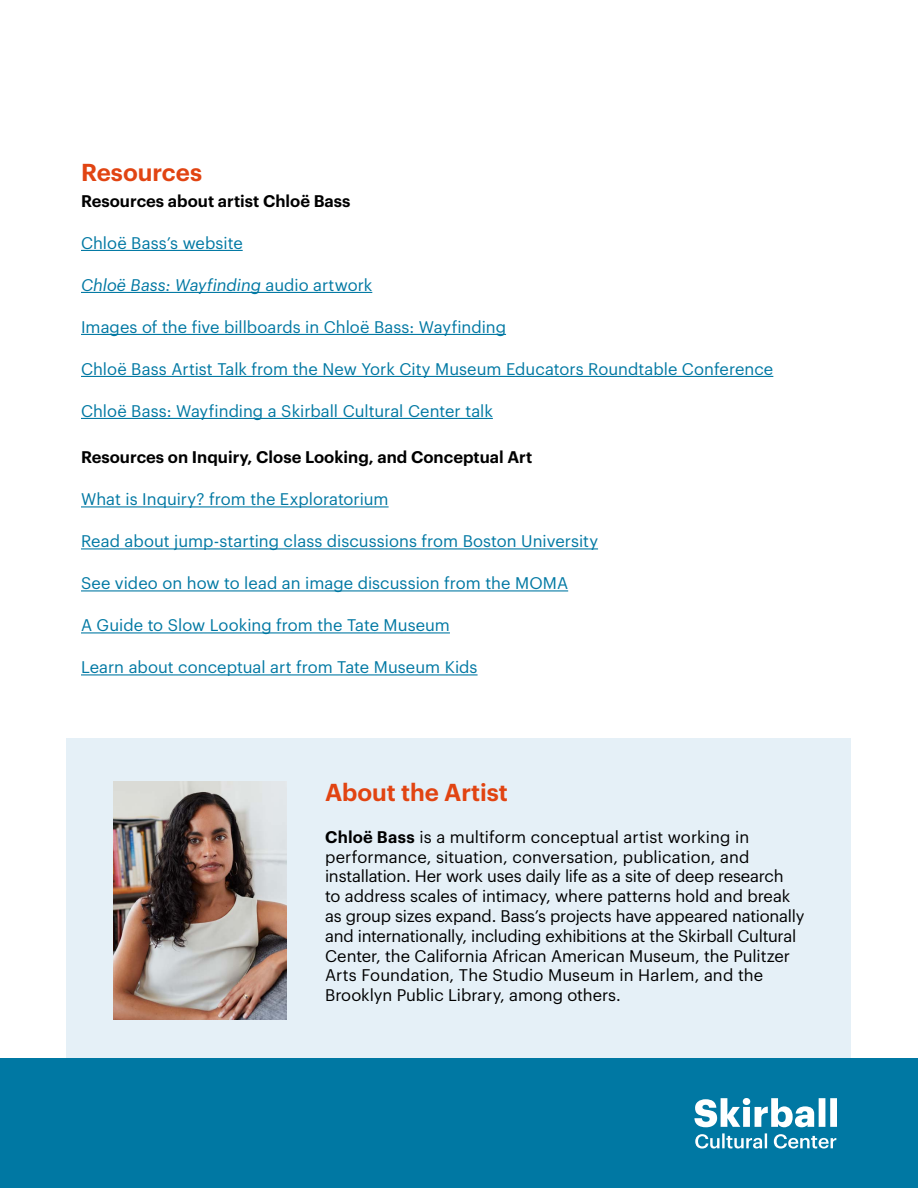
<style>
.page{position:relative;width:918px;height:1188px;background:#fff}
.page>*{position:absolute;margin:0;border:0;box-sizing:border-box;transform-origin:0 0}
.t1{font:600 24px "Graphik";color:#e14412}
.t2{font:16.5px/19.8px "Graphik";letter-spacing:-.005em;color:#000}
.t3{font:16.5px "Graphik";color:#0078a3}
.t4{font:600 16.5px "Graphik";color:#000}
.t5{font:italic 16.5px "Graphik";color:#0078a3}
.s1{font-style:normal}
.s2{font-weight:600}
</style>
<div class="page">
<div style="left:66px;top:738px;width:784px;height:411px;background:#e5f0f7"></div>
<img style="left:113px;top:781px;width:174px;height:239px">
<hr style="left:81px;top:250px;width:162px;height:1px;background:#0078a3">
<hr style="left:81px;top:292px;width:291px;height:1px;background:#0078a3">
<hr style="left:81px;top:334px;width:425px;height:1px;background:#0078a3">
<hr style="left:81px;top:376px;width:692px;height:1px;background:#0078a3">
<hr style="left:81px;top:418px;width:412px;height:1px;background:#0078a3">
<hr style="left:81px;top:506px;width:308px;height:1px;background:#0078a3">
<hr style="left:81px;top:548px;width:517px;height:1px;background:#0078a3">
<hr style="left:81px;top:590px;width:487px;height:1px;background:#0078a3">
<hr style="left:81px;top:632px;width:369px;height:1px;background:#0078a3">
<hr style="left:81px;top:674px;width:397px;height:1px;background:#0078a3">
<div style="left:0;top:1059px;width:918px;height:129px;background:#0078a3"></div>
<svg style="left:694px;top:1098px;width:143px;height:29px"></svg>
<svg style="left:695px;top:1133px;width:141px;height:16px"></svg>
<h3 class="t1" style="left:81px;top:154px;width:123px">Resources</h3>
<p class="t4" style="left:81px;top:188px;width:271px">Resources about artist Chloë Bass</p>
<p class="t3" style="left:81px;top:231px;width:163px">Chloë Bass’s website</p>
<p class="t5" style="left:81px;top:273px;width:293px">Chloë Bass: Wayfinding <span class="s1">audio artwork</span></p>
<p class="t3" style="left:81px;top:315px;width:427px">Images of the five billboards in Chloë Bass: Wayfinding</p>
<p class="t3" style="left:81px;top:357px;width:694px">Chloë Bass Artist Talk from the New York City Museum Educators Roundtable Conference</p>
<p class="t3" style="left:81px;top:399px;width:413px">Chloë Bass: Wayfinding a Skirball Cultural Center talk</p>
<p class="t4" style="left:81px;top:445px;width:453px">Resources on Inquiry, Close Looking, and Conceptual Art</p>
<p class="t3" style="left:81px;top:487px;width:309px">What is Inquiry? from the Exploratorium</p>
<p class="t3" style="left:81px;top:529px;width:519px">Read about jump-starting class discussions from Boston University</p>
<p class="t3" style="left:81px;top:571px;width:489px">See video on how to lead an image discussion from the MOMA</p>
<p class="t3" style="left:81px;top:613px;width:370px">A Guide to Slow Looking from the Tate Museum</p>
<p class="t3" style="left:81px;top:655px;width:398px">Learn about conceptual art from Tate Museum Kids</p>
<h3 class="t1" style="left:325px;top:774px;width:184px">About the Artist</h3>
<p class="t2" style="left:325px;top:825px;width:481px"><span class="s2">Chloë Bass</span> is a multiform conceptual artist working in performance, situation, conversation, publication, and installation. Her work uses daily life as a site of deep research<br>to address scales of intimacy, where patterns hold and break as group sizes expand. Bass’s projects have appeared nationally and internationally, including exhibitions at the Skirball Cultural Center, the California African American Museum, the Pulitzer Arts Foundation, The Studio Museum in Harlem, and the Brooklyn Public Library, among others.</p>
</div>
